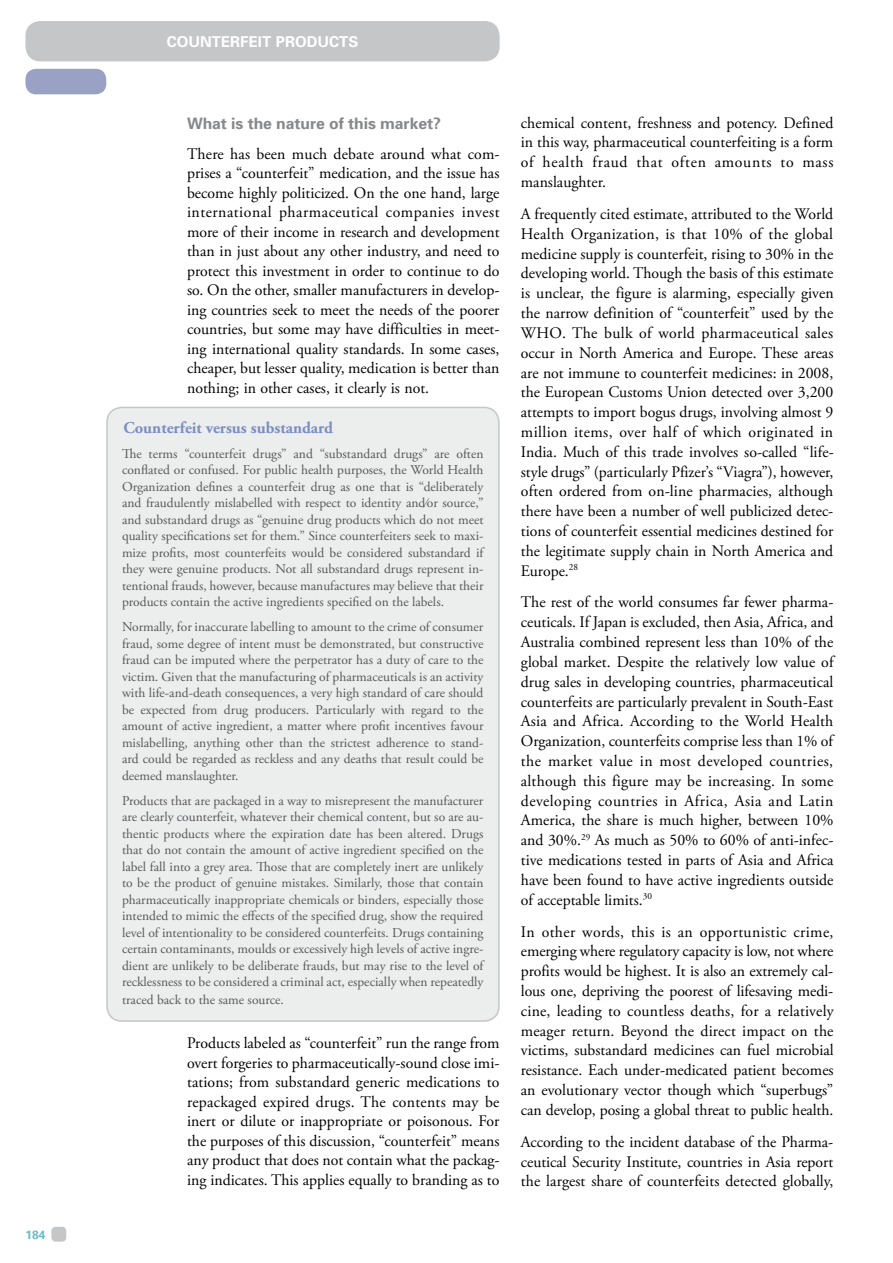
<style>
.page{position:relative;width:893px;height:1263px;background:#fff}
.page>*{position:absolute;margin:0;border:0;box-sizing:border-box;transform-origin:0 0}
.t1{font:700 16.5px "Adobe Garamond Pro";color:#7a8ec0}
.t2{font:16.05px/19.8px "Adobe Garamond Pro";color:#000;text-align:justify}
.t3{font:700 15.75px "Univers";letter-spacing:-.005em;color:#87888a}
.t4{font:700 15px "Univers";color:#fff}
.t5{font:13.5px/16.5px "Adobe Garamond Pro";color:#58585a;text-align:justify}
.t6{font:700 12px "Univers";color:#68bcc8}
</style>
<div class="page">
<div style="left:25px;top:21px;width:475px;height:40px;background:#c5c6c8;border-radius:15px"></div>
<div style="left:25px;top:69px;width:81px;height:25px;background:#99a1c5;border-radius:11px"></div>
<div style="left:51px;top:1227px;width:15px;height:15px;background:#c5c6c8;border-radius:4px"></div>
<div style="left:107px;top:407px;width:392px;height:614px;background:#eceded;border-radius:15px"></div>
<div style="left:106px;top:407px;width:394px;height:615px;border:2px solid #c5c6c8;border-radius:15px"></div>
<p class="t6" style="left:25px;top:1230px;width:22px">184</p>
<p class="t4" style="left:167px;top:36px;width:193px">COUNTERFEIT PRODUCTS</p>
<p class="t3" style="left:187px;top:118px;width:255px">What is the nature of this market?</p>
<p class="t2" style="left:187px;top:145px;width:314px">There has been much debate around what com&shy;prises a “counterfeit” medication, and the issue has become highly politicized. On the one hand, large international pharmaceutical companies invest more of their income in research and development than in just about any other industry, and need to protect this investment in order to continue to do so. On the other, smaller manufacturers in develop&shy;ing countries seek to meet the needs of the poorer countries, but some may have difficulties in meet&shy;ing international quality standards. In some cases, cheaper, but lesser quality, medication is better than nothing; in other cases, it clearly is not.</p>
<p class="t1" style="left:123px;top:421px;width:211px">Counterfeit versus substandard</p>
<p class="t5" style="left:122px;top:446px;width:363px">The terms “counterfeit drugs” and “substandard drugs” are often conflated or confused. For public health purposes, the World Health Organization defines a counterfeit drug as one that is “deliberately and fraudulently mislabelled with respect to identity and⁄or source,” and substandard drugs as “genuine drug products which do not meet quality specifications set for them.” Since counterfeiters seek to maxi&shy;mize profits, most counterfeits would be considered substandard if they were genuine products. Not all substandard drugs represent in&shy;tentional frauds, however, because manufactures may believe that their products contain the active ingredients specified on the labels.</p>
<p class="t5" style="left:122px;top:620px;width:363px">Normally, for inaccurate labelling to amount to the crime of consumer fraud, some degree of intent must be demonstrated, but constructive fraud can be imputed where the perpetrator has a duty of care to the victim. Given that the manufacturing of pharmaceuticals is an activity with life-and-death consequences, a very high standard of care should be expected from drug producers. Particularly with regard to the amount of active ingredient, a matter where profit incentives favour mislabelling, anything other than the strictest adherence to stand&shy;ard could be regarded as reckless and any deaths that result could be deemed manslaughter.</p>
<p class="t5" style="left:122px;top:793px;width:363px">Products that are packaged in a way to misrepresent the manufacturer are clearly counterfeit, whatever their chemical content, but so are au&shy;thentic products where the expiration date has been altered. Drugs that do not contain the amount of active ingredient specified on the label fall into a grey area. Those that are completely inert are unlikely to be the product of genuine mistakes. Similarly, those that contain pharmaceutically inappropriate chemicals or binders, especially those intended to mimic the effects of the specified drug, show the required level of intentionality to be considered counterfeits. Drugs containing certain contaminants, moulds or excessively high levels of active ingre&shy;dient are unlikely to be deliberate frauds, but may rise to the level of recklessness to be considered a criminal act, especially when repeatedly</p>
<p class="t5" style="left:122px;top:993px;width:163px">traced back to the same source.</p>
<p class="t2" style="left:187px;top:1035px;width:314px">Products labeled as “counterfeit” run the range from overt forgeries to pharmaceutically-sound close imi&shy;tations; from substandard generic medications to repackaged expired drugs. The contents may be inert or dilute or inappropriate or poisonous. For the purposes of this discussion, “counterfeit” means any product that does not contain what the packag&shy;ing indicates. This applies equally to branding as to</p>
<p class="t2" style="left:521px;top:114px;width:314px">chemical content, freshness and potency. Defined in this way, pharmaceutical counterfeiting is a form of health fraud that often amounts to mass manslaughter.</p>
<p class="t2" style="left:521px;top:205px;width:314px">A frequently cited estimate, attributed to the World Health Organization, is that 10% of the global medicine supply is counterfeit, rising to 30% in the developing world. Though the basis of this estimate is unclear, the figure is alarming, especially given the narrow definition of “counterfeit” used by the WHO. The bulk of world pharmaceutical sales occur in North America and Europe. These areas are not immune to counterfeit medicines: in 2008, the European Customs Union detected over 3,200 attempts to import bogus drugs, involving almost 9 million items, over half of which originated in India. Much of this trade involves so-called “life&shy;style drugs” (particularly Pfizer’s “Viagra”), however, often ordered from on-line pharmacies, although there have been a number of well publicized detec&shy;tions of counterfeit essential medicines destined for the legitimate supply chain in North America and Europe.<sup>28</sup></p>
<p class="t2" style="left:521px;top:594px;width:314px">The rest of the world consumes far fewer pharma&shy;ceuticals. If Japan is excluded, then Asia, Africa, and Australia combined represent less than 10% of the global market. Despite the relatively low value of drug sales in developing countries, pharmaceutical counterfeits are particularly prevalent in South-East Asia and Africa. According to the World Health Organization, counterfeits comprise less than 1% of the market value in most developed countries, although this figure may be increasing. In some developing countries in Africa, Asia and Latin America, the share is much higher, between 10% and 30%.<sup>29</sup> As much as 50% to 60% of anti-infec&shy;tive medications tested in parts of Asia and Africa have been found to have active ingredients outside of acceptable limits.<sup>30</sup></p>
<p class="t2" style="left:521px;top:923px;width:314px">In other words, this is an opportunistic crime, emerging where regulatory capacity is low, not where profits would be highest. It is also an extremely cal&shy;lous one, depriving the poorest of lifesaving medi&shy;cine, leading to countless deaths, for a relatively meager return. Beyond the direct impact on the victims, substandard medicines can fuel microbial resistance. Each under-medicated patient becomes an evolutionary vector though which “superbugs” can develop, posing a global threat to public health.</p>
<p class="t2" style="left:521px;top:1133px;width:314px">According to the incident database of the Pharma&shy;ceutical Security Institute, countries in Asia report the largest share of counterfeits detected globally,</p>
</div>
